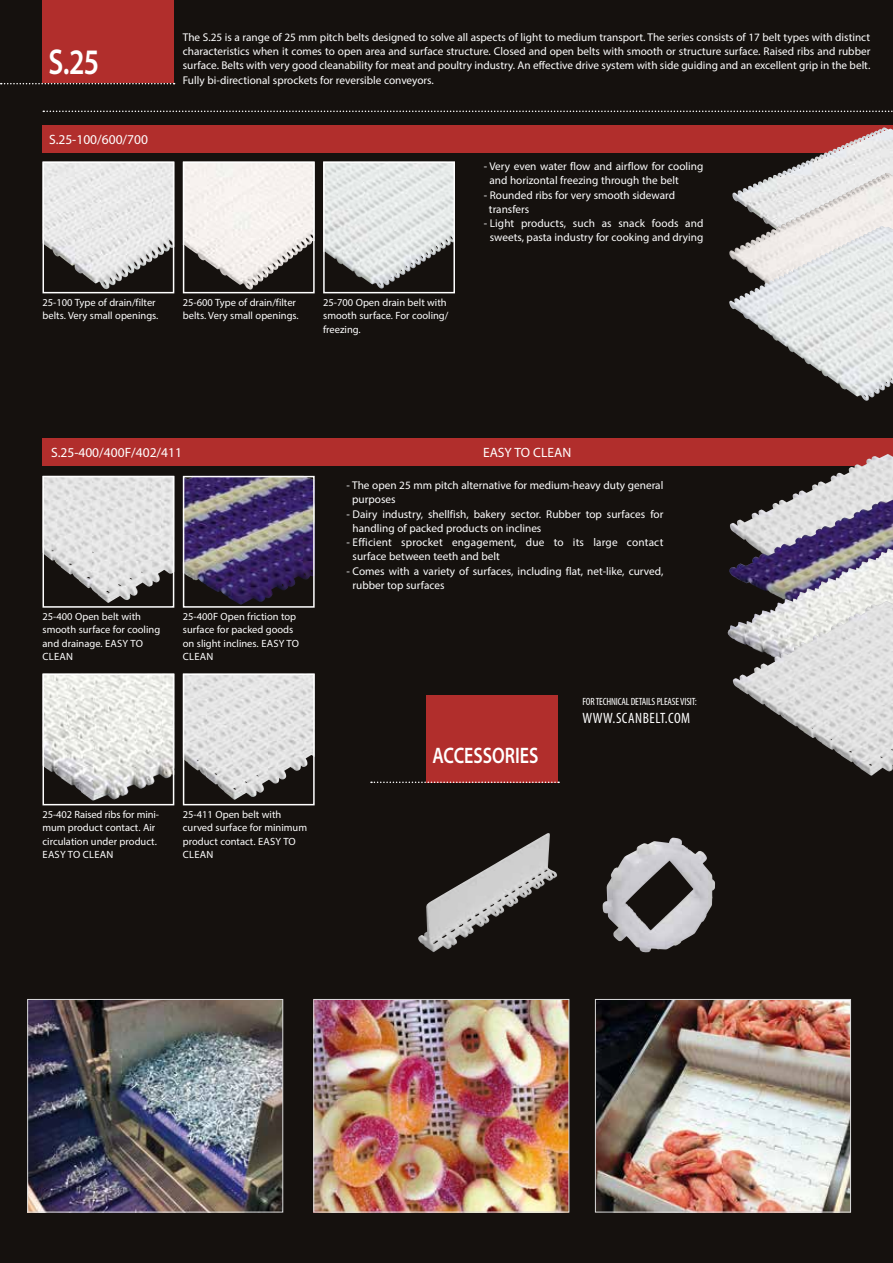
<style>
.page{position:relative;width:893px;height:1263px;background:#15110e}
.page>*{position:absolute;margin:0;border:0;box-sizing:border-box;transform-origin:0 0}
.t1{font:600 36px "Myriad Pro";color:#fff;scale:.8 1}
.t2{font:600 22.5px "Myriad Pro";color:#fff;scale:.8 1}
.t3{font:condensed 15px "Myriad Pro";letter-spacing:.035em;color:#fff}
.t4{font:13.5px "Myriad Pro";color:#fff}
.t5{font:11.25px/14.2px "Myriad Pro";color:#fff}
.t6{font:10.5px/13.5px "Myriad Pro";color:#fff}
.t7{font:condensed 10.5px "Myriad Pro";letter-spacing:-.02em;color:#fff}
</style>
<div class="page">
<div style="left:426px;top:695px;width:132px;height:87px;background:#b12e2c"></div>
<svg style="left:371px;top:781px;width:188px;height:2px"></svg>
<img style="left:46px;top:165px;width:125px;height:125px">
<div style="left:43px;top:162px;width:131px;height:131px;border:2px solid #fff"></div>
<img style="left:186px;top:165px;width:126px;height:125px">
<div style="left:183px;top:162px;width:132px;height:131px;border:2px solid #fff"></div>
<img style="left:326px;top:165px;width:126px;height:124px">
<div style="left:323px;top:162px;width:132px;height:131px;border:2px solid #fff"></div>
<div style="left:43px;top:0;width:131px;height:83px;background:#b12e2c"></div>
<svg style="left:1px;top:83px;width:174px;height:1px"></svg>
<svg style="left:43px;top:111px;width:850px;height:1px"></svg>
<div style="left:43px;top:125px;width:850px;height:28px;background:#b12e2c"></div>
<img style="left:186px;top:479px;width:126px;height:126px">
<div style="left:183px;top:476px;width:132px;height:132px;border:2px solid #fff"></div>
<img style="left:46px;top:677px;width:125px;height:124px">
<div style="left:43px;top:674px;width:131px;height:131px;border:2px solid #fff"></div>
<img style="left:46px;top:479px;width:125px;height:124px">
<div style="left:43px;top:476px;width:131px;height:132px;border:2px solid #fff"></div>
<img style="left:186px;top:677px;width:126px;height:123px">
<div style="left:183px;top:674px;width:132px;height:131px;border:2px solid #fff"></div>
<div style="left:43px;top:439px;width:850px;height:27px;background:#b12e2c"></div>
<img style="left:781px;top:454px;width:112px;height:46px">
<img style="left:730px;top:500px;width:163px;height:49px">
<img style="left:727px;top:549px;width:166px;height:89px">
<img style="left:732px;top:601px;width:161px;height:175px">
<img style="left:418px;top:833px;width:139px;height:119px">
<img style="left:603px;top:838px;width:112px;height:114px">
<img style="left:779px;top:129px;width:103px;height:44px">
<img style="left:732px;top:173px;width:154px;height:177px">
<img style="left:729px;top:227px;width:150px;height:173px">
<img style="left:315px;top:1001px;width:252px;height:209px">
<div style="left:313px;top:999px;width:256px;height:213px;border:1px solid #dadada"></div>
<img style="left:597px;top:1001px;width:252px;height:209px">
<div style="left:595px;top:999px;width:256px;height:213px;border:1px solid #dadada"></div>
<img style="left:29px;top:1001px;width:252px;height:209px">
<div style="left:27px;top:999px;width:256px;height:213px;border:1px solid #dadada"></div>
<h1 class="t1" style="left:49px;top:39px;width:65px">S.25</h1>
<p class="t4" style="left:49px;top:131px;width:101px">S.25-100/600/700</p>
<p class="t5" style="left:183px;top:30px;width:689px;text-align:justify">The S.25 is a range of 25 mm pitch belts designed to solve all aspects of light to medium transport. The series consists of 17 belt types with distinct characteristics when it comes to open area and surface structure. Closed and open belts with smooth or structure surface. Raised ribs and rubber surface. Belts with very good cleanability for meat and poultry industry. An effective drive system with side guiding and an excellent grip in the belt.<br>Fully bi-directional sprockets for reversible conveyors.</p>
<p class="t5" style="left:489px;top:159px;width:216px;text-indent:-6px">- Very even water flow and airflow for cooling and horizontal freezing through the belt</p>
<p class="t5" style="left:489px;top:187px;width:188px;text-indent:-5px">- Rounded ribs for very smooth sideward transfers</p>
<p class="t5" style="left:484px;top:216px;width:221px;text-align:center">- Light products, such as snack foods and sweets, pasta industry for cooking and drying</p>
<p class="t6" style="left:43px;top:295px;width:117px">25-100 Type of drain/filter belts. Very small openings.</p>
<p class="t6" style="left:183px;top:295px;width:117px">25-600 Type of drain/filter belts. Very small openings.</p>
<p class="t6" style="left:323px;top:295px;width:127px">25-700 Open drain belt with smooth surface. For cooling/ freezing.</p>
<p class="t4" style="left:51px;top:444px;width:133px">S.25-400/400F/402/411</p>
<p class="t4" style="left:483px;top:444px;width:90px">EASY TO CLEAN</p>
<p class="t6" style="left:43px;top:609px;width:119px">25-400 Open belt with smooth surface for cooling and drainage. EASY TO<br>CLEAN</p>
<p class="t6" style="left:183px;top:609px;width:118px">25-400F Open friction top surface for packed goods on slight inclines. EASY TO<br>CLEAN</p>
<p class="t6" style="left:43px;top:807px;width:118px">25-402 Raised ribs for mini&shy;mum product contact. Air circulation under product.<br>EASY TO CLEAN</p>
<p class="t6" style="left:183px;top:807px;width:126px">25-411 Open belt with curved surface for minimum product contact. EASY TO<br>CLEAN</p>
<p class="t5" style="left:352px;top:478px;width:313px;text-indent:-6px">- The open 25 mm pitch alternative for medium-heavy duty general purposes</p>
<p class="t5" style="left:353px;top:506px;width:312px;text-indent:-6px">- Dairy industry, shellfish, bakery sector. Rubber top surfaces for handling of packed products on inclines</p>
<p class="t5" style="left:353px;top:535px;width:312px;text-indent:-6px">- Efficient sprocket engagement, due to its large contact surface between teeth and belt</p>
<p class="t5" style="left:353px;top:563px;width:312px;text-indent:-6px">- Comes with a variety of surfaces, including flat, net-like, curved, rubber top surfaces</p>
<h2 class="t2" style="left:432px;top:741px;width:134px">ACCESSORIES</h2>
<p class="t7" style="left:583px;top:695px;width:116px">FOR TECHNICAL DETAILS PLEASE VISIT:</p>
<h3 class="t3" style="left:583px;top:709px;width:109px">WWW.SCANBELT.COM</h3>
</div>
